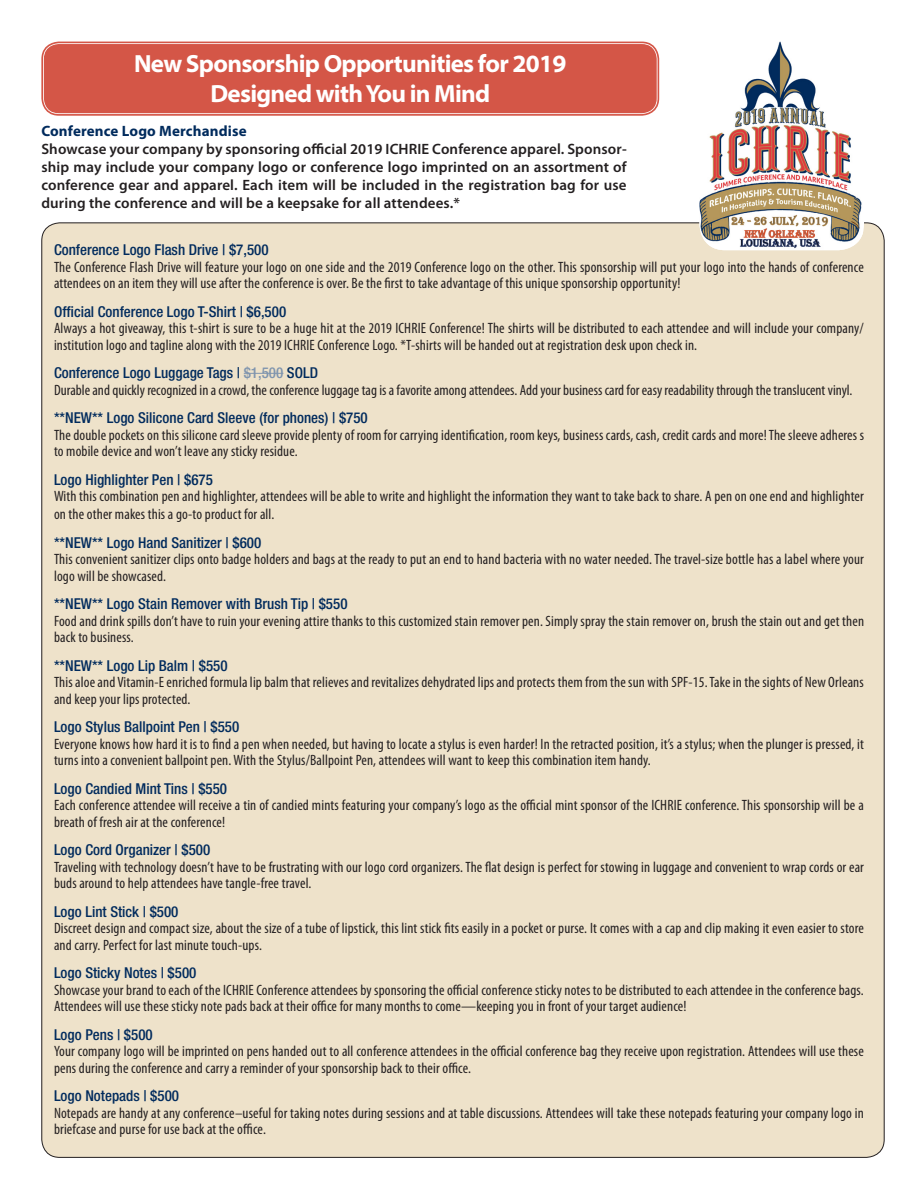
<style>
.page{position:relative;width:918px;height:1188px;background:#fff}
.page>*{position:absolute;margin:0;border:0;box-sizing:border-box;transform-origin:0 0}
.t1{font:700 semi-expanded 24.9px "Myriad Pro";letter-spacing:-.03em;color:#fff;scale:.94 1}
.t2{font:condensed 15px/16.5px "Myriad Pro";letter-spacing:.01em;color:#231f20}
.t3{font:500 condensed 15px "Helvetica Neue LT Pro";color:#012b5d}
.t4{font:600 15px/18px "Myriad Pro";letter-spacing:.01em;color:#231f20;text-align:justify}
.t5{font:700 15px "Myriad Pro";letter-spacing:.01em;color:#012b5d}
.s1{color:#8095ae}
</style>
<div class="page">
<div style="left:42px;top:223px;width:842px;height:934px;background:#eee2ca;border-radius:18px"></div>
<hr style="left:244px;top:373px;width:39px;height:1px;background:#8095ae">
<img style="left:699px;top:42px;width:164px;height:208px">
<div style="left:44px;top:44px;width:613px;height:69px;background:#d45647;border-radius:15px"></div>
<div style="left:41px;top:42px;width:618px;height:74px;border:2px solid #d45647;border-radius:17px"></div>
<div style="left:45px;top:45px;width:611px;height:67px;border:2px solid #d45647;border-radius:13px"></div>
<p class="t1" style="left:134px;top:48px;width:461px">New Sponsorship Opportunities for 2019</p>
<p class="t1" style="left:210px;top:77px;width:299px">Designed with You in Mind</p>
<p class="t5" style="left:41px;top:121px;width:207px">Conference Logo Merchandise</p>
<p class="t4" style="left:41px;top:139px;width:587px">Showcase your company by sponsoring official 2019 ICHRIE Conference apparel. Sponsor&shy;ship may include your company logo or conference logo imprinted on an assortment of conference gear and apparel. Each item will be included in the registration bag for use during the conference and will be a keepsake for all attendees.*</p>
<p class="t3" style="left:54px;top:241px;width:216px">Conference Logo Flash Drive | $7,500</p>
<p class="t2" style="left:54px;top:258px;width:811px">The Conference Flash Drive will feature your logo on one side and the 2019 Conference logo on the other. This sponsorship will put your logo into the hands of conference attendees on an item they will use after the conference is over. Be the first to take advantage of this unique sponsorship opportunity!</p>
<p class="t3" style="left:54px;top:303px;width:234px">Official Conference Logo T-Shirt | $6,500</p>
<p class="t2" style="left:54px;top:320px;width:811px">Always a hot giveaway, this t-shirt is sure to be a huge hit at the 2019 ICHRIE Conference! The shirts will be distributed to each attendee and will include your company/ institution logo and tagline along with the 2019 ICHRIE Conference Logo. *T-shirts will be handed out at registration desk upon check in.</p>
<p class="t3" style="left:54px;top:364px;width:266px">Conference Logo Luggage Tags | <span class="s1">$1,500</span> SOLD</p>
<p class="t2" style="left:54px;top:381px;width:800px">Durable and quickly recognized in a crowd, the conference luggage tag is a favorite among attendees. Add your business card for easy readability through the translucent vinyl.</p>
<p class="t3" style="left:54px;top:409px;width:315px">**NEW** Logo Silicone Card Sleeve (for phones) | $750</p>
<p class="t2" style="left:54px;top:426px;width:812px">The double pockets on this silicone card sleeve provide plenty of room for carrying identification, room keys, business cards, cash, credit cards and more! The sleeve adheres s to mobile device and won’t leave any sticky residue.</p>
<p class="t3" style="left:54px;top:471px;width:160px">Logo Highlighter Pen | $675</p>
<p class="t2" style="left:54px;top:487px;width:811px;line-height:18px">With this combination pen and highlighter, attendees will be able to write and highlight the information they want to take back to share. A pen on one end and highlighter on the other makes this a go-to product for all.</p>
<p class="t3" style="left:54px;top:534px;width:209px">**NEW** Logo Hand Sanitizer | $600</p>
<p class="t2" style="left:54px;top:551px;width:812px">This convenient sanitizer clips onto badge holders and bags at the ready to put an end to hand bacteria with no water needed. The travel-size bottle has a label where your logo will be showcased.</p>
<p class="t3" style="left:54px;top:595px;width:295px">**NEW** Logo Stain Remover with Brush Tip | $550</p>
<p class="t2" style="left:54px;top:612px;width:812px">Food and drink spills don’t have to ruin your evening attire thanks to this customized stain remover pen. Simply spray the stain remover on, brush the stain out and get then back to business.</p>
<p class="t3" style="left:54px;top:657px;width:175px">**NEW** Logo Lip Balm | $550</p>
<p class="t2" style="left:54px;top:674px;width:811px">This aloe and Vitamin-E enriched formula lip balm that relieves and revitalizes dehydrated lips and protects them from the sun with SPF-15. Take in the sights of New Orleans and keep your lips protected.</p>
<p class="t3" style="left:54px;top:718px;width:187px">Logo Stylus Ballpoint Pen | $550</p>
<p class="t2" style="left:54px;top:735px;width:811px">Everyone knows how hard it is to find a pen when needed, but having to locate a stylus is even harder! In the retracted position, it’s a stylus; when the plunger is pressed, it turns into a convenient ballpoint pen. With the Stylus/Ballpoint Pen, attendees will want to keep this combination item handy.</p>
<p class="t3" style="left:54px;top:780px;width:175px">Logo Candied Mint Tins | $550</p>
<p class="t2" style="left:54px;top:797px;width:811px">Each conference attendee will receive a tin of candied mints featuring your company’s logo as the official mint sponsor of the ICHRIE conference. This sponsorship will be a breath of fresh air at the conference!</p>
<p class="t3" style="left:54px;top:841px;width:158px">Logo Cord Organizer | $500</p>
<p class="t2" style="left:54px;top:858px;width:812px">Traveling with technology doesn’t have to be frustrating with our logo cord organizers. The flat design is perfect for stowing in luggage and convenient to wrap cords or ear buds around to help attendees have tangle-free travel.</p>
<p class="t3" style="left:54px;top:903px;width:126px">Logo Lint Stick | $500</p>
<p class="t2" style="left:54px;top:920px;width:811px">Discreet design and compact size, about the size of a tube of lipstick, this lint stick fits easily in a pocket or purse. It comes with a cap and clip making it even easier to store and carry. Perfect for last minute touch-ups.</p>
<p class="t3" style="left:54px;top:964px;width:144px">Logo Sticky Notes | $500</p>
<p class="t2" style="left:54px;top:981px;width:811px">Showcase your brand to each of the ICHRIE Conference attendees by sponsoring the official conference sticky notes to be distributed to each attendee in the conference bags.<br>Attendees will use these sticky note pads back at their office for many months to come—keeping you in front of your target audience!</p>
<p class="t3" style="left:54px;top:1026px;width:100px">Logo Pens | $500</p>
<p class="t2" style="left:54px;top:1043px;width:811px">Your company logo will be imprinted on pens handed out to all conference attendees in the official conference bag they receive upon registration. Attendees will use these pens during the conference and carry a reminder of your sponsorship back to their office.</p>
<p class="t3" style="left:54px;top:1087px;width:127px">Logo Notepads | $500</p>
<p class="t2" style="left:54px;top:1104px;width:811px">Notepads are handy at any conference–useful for taking notes during sessions and at table discussions. Attendees will take these notepads featuring your company logo in briefcase and purse for use back at the office.</p>
</div>
